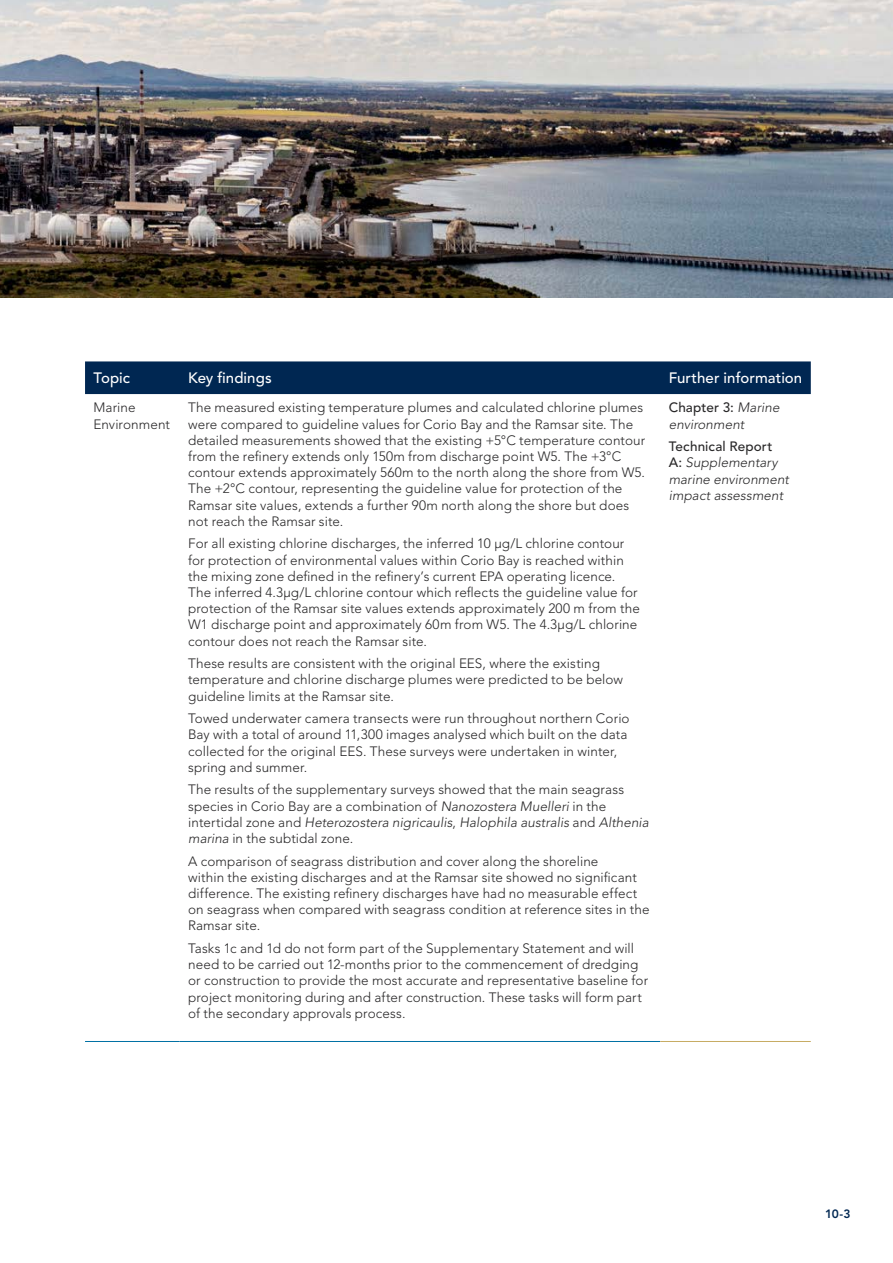
<style>
.page{position:relative;width:893px;height:1263px;background:#fff}
.page>*{position:absolute;margin:0;border:0;box-sizing:border-box;transform-origin:0 0}
.Table_Heading{font:500 15px "Avenir LT Std";letter-spacing:.005em;color:#fff}
.Table_Body_9pt{font:300 13.5px/16.2px "Avenir LT Std";letter-spacing:.005em;color:#292829}
.Table_Body_9pt-2{font:italic 300 13.5px/16.2px "Avenir LT Std";letter-spacing:.005em;color:#292829}
.t1{font:800 12px "Avenir LT Std";color:#002752}
.s1{font-style:italic}
.s2{font-weight:500;font-style:normal}
</style>
<div class="page">
<img style="left:0;top:0;width:893px;height:298px">
<div style="left:85px;top:361px;width:726px;height:33px;background:#002752"></div>
<hr style="left:85px;top:1041px;width:95px;height:1px;background:#0071a4">
<hr style="left:180px;top:1041px;width:480px;height:1px;background:#0071a4">
<hr style="left:660px;top:1041px;width:151px;height:1px;background:#c7ac64">
<p class="Table_Heading" style="left:94px;top:370px;width:38px">Topic</p>
<p class="Table_Heading" style="left:188px;top:370px;width:85px">Key findings</p>
<p class="Table_Heading" style="left:669px;top:370px;width:135px">Further information</p>
<p class="Table_Body_9pt" style="left:94px;top:400px;width:78px">Marine<br>Environment</p>
<p class="Table_Body_9pt" style="left:188px;top:400px;width:458px">The measured existing temperature plumes and calculated chlorine plumes were compared to guideline values for Corio Bay and the Ramsar site. The detailed measurements showed that the existing +5°C temperature contour from the refinery extends only 150m from discharge point W5. The +3°C contour extends approximately 560m to the north along the shore from W5.<br>The +2°C contour, representing the guideline value for protection of the Ramsar site values, extends a further 90m north along the shore but does not reach the Ramsar site.</p>
<p class="Table_Body_9pt" style="left:188px;top:536px;width:453px">For all existing chlorine discharges, the inferred 10 µg/L chlorine contour for protection of environmental values within Corio Bay is reached within the mixing zone defined in the refinery’s current EPA operating licence.<br>The inferred 4.3µg/L chlorine contour which reflects the guideline value for protection of the Ramsar site values extends approximately 200 m from the W1 discharge point and approximately 60m from W5. The 4.3µg/L chlorine contour does not reach the Ramsar site.</p>
<p class="Table_Body_9pt" style="left:188px;top:655px;width:436px">These results are consistent with the original EES, where the existing temperature and chlorine discharge plumes were predicted to be below guideline limits at the Ramsar site.</p>
<p class="Table_Body_9pt" style="left:188px;top:710px;width:443px">Towed underwater camera transects were run throughout northern Corio Bay with a total of around 11,300 images analysed which built on the data collected for the original EES. These surveys were undertaken in winter, spring and summer.</p>
<p class="Table_Body_9pt" style="left:188px;top:782px;width:462px">The results of the supplementary surveys showed that the main seagrass species in Corio Bay are a combination of <span class="s1">Nanozostera Muelleri</span> in the intertidal zone and <span class="s1">Heterozostera nigricaulis</span>, <span class="s1">Halophila australis</span> and <span class="s1">Althenia marina</span> in the subtidal zone.</p>
<p class="Table_Body_9pt" style="left:188px;top:853px;width:463px">A comparison of seagrass distribution and cover along the shoreline<br>within the existing discharges and at the Ramsar site showed no significant difference. The existing refinery discharges have had no measurable effect on seagrass when compared with seagrass condition at reference sites in the Ramsar site.</p>
<p class="Table_Body_9pt" style="left:188px;top:940px;width:461px">Tasks 1c and 1d do not form part of the Supplementary Statement and will need to be carried out 12-months prior to the commencement of dredging or construction to provide the most accurate and representative baseline for project monitoring during and after construction. These tasks will form part of the secondary approvals process.</p>
<p class="Table_Body_9pt-2" style="left:669px;top:400px;width:112px"><span class="s2">Chapter 3:</span> Marine environment</p>
<p class="Table_Body_9pt-2" style="left:669px;top:439px;width:122px"><span class="s2">Technical Report<br>A:</span> Supplementary marine environment impact assessment</p>
<p class="t1" style="left:825px;top:1206px;width:27px">10-3</p>
</div>
